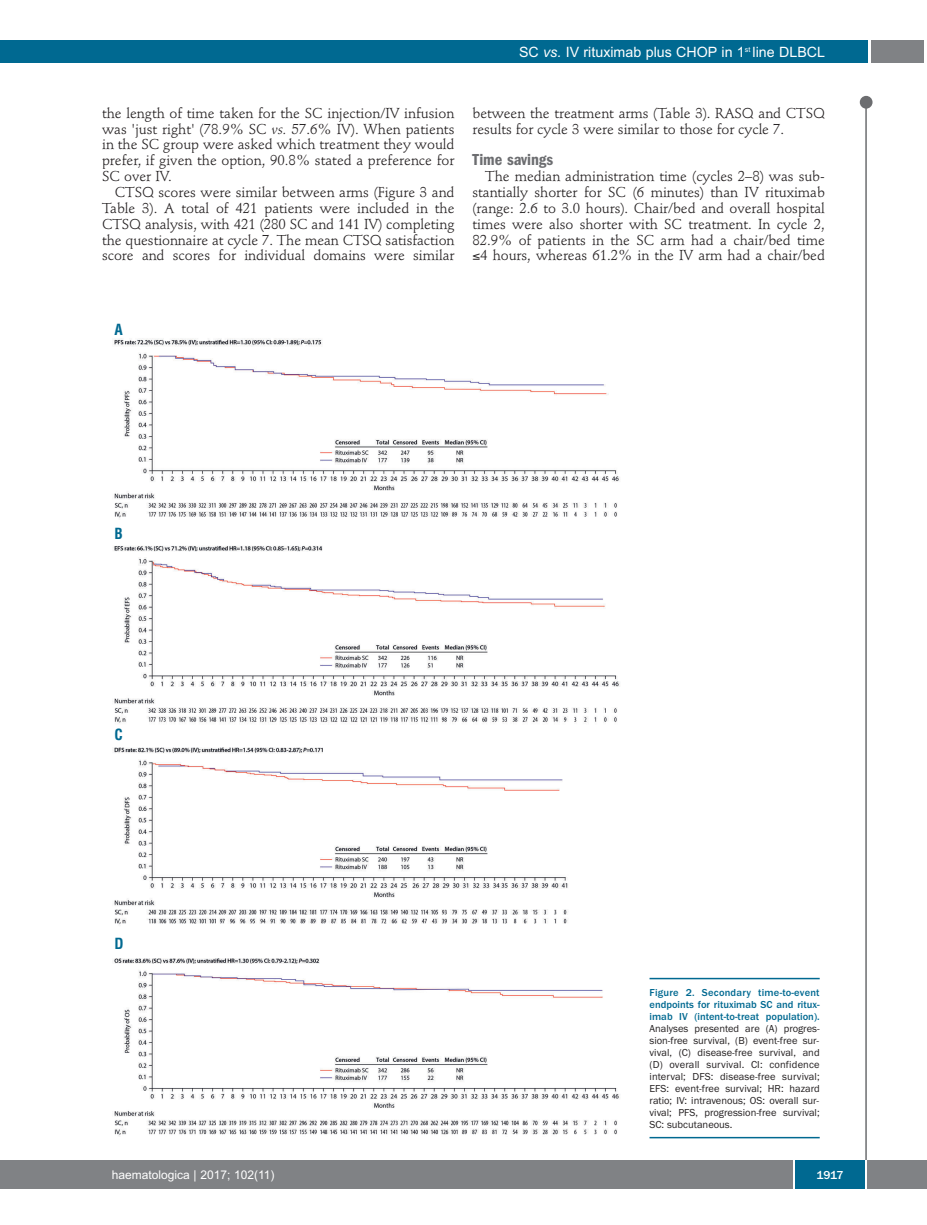
<style>
.page{position:relative;width:927px;height:1225px;background:#fff}
.page>*{position:absolute;margin:0;border:0;box-sizing:border-box;transform-origin:0 0}
.t1{font:600 condensed 16.5px "Franklin Gothic";color:#6c6d70}
.t2{font:700 condensed 15px "Helvetica";color:#006991}
.t3{font:14.25px/15.9px "Stempel Schneidler";letter-spacing:-.005em;color:#231f20;text-align:justify}
.t4{font:14.25px "Arial";color:#fff}
.t5{font:12px "Arial";color:#fff}
.t6{font:500 12px "Franklin Gothic";color:#fff}
.t7{font:10.5px/12px "Franklin Gothic";color:#231f20;text-align:justify}
.t8{font:500 10.5px/12px "Franklin Gothic";color:#006991;text-align:justify}
.s1{font-style:italic}
</style>
<div class="page">
<div style="left:860px;top:96px;width:12px;height:13px;background:#6c6d70;border-radius:50%"></div>
<hr style="left:865px;top:98px;width:2px;height:1062px;background:#6c6d70">
<div style="left:871px;top:40px;width:52px;height:22px;background:#808285"></div>
<div style="left:18px;top:40px;width:849px;height:22px;background:#006991"></div>
<div style="left:17px;top:1160px;width:910px;height:28px;background:#808285"></div>
<div style="left:795px;top:1160px;width:70px;height:28px;background:#006991"></div>
<hr style="left:793px;top:1160px;width:2px;height:28px;background:#fff">
<hr style="left:865px;top:1160px;width:2px;height:28px;background:#fff">
<div style="left:0;top:40px;width:19px;height:22px;background:#006991"></div>
<div style="left:0;top:1160px;width:18px;height:28px;background:#808285"></div>
<img style="left:113px;top:338px;width:507px;height:798px">
<hr style="left:649px;top:977px;width:171px;height:2px;background:#006991">
<hr style="left:649px;top:1136px;width:171px;height:2px;background:#006991">
<p class="t4" style="left:519px;top:44px;width:308px">SC <span class="s1">vs.</span> IV rituximab plus CHOP in 1<sup>st</sup> line DLBCL</p>
<p class="t3" style="left:102px;top:106px;width:354px">the length of time taken for the SC injection/IV infusion was 'just right' (78.9% SC <span class="s1">vs.</span> 57.6% IV). When patients in the SC group were asked which treatment they would prefer, if given the option, 90.8% stated a preference for SC over IV.</p>
<p class="t3" style="left:102px;top:185px;width:354px;text-indent:13px">CTSQ scores were similar between arms (Figure 3 and Table 3). A total of 421 patients were included in the CTSQ analysis, with 421 (280 SC and 141 IV) completing the questionnaire at cycle 7. The mean CTSQ satisfaction score and scores for individual domains were similar</p>
<p class="t3" style="left:472px;top:106px;width:354px">between the treatment arms (Table 3). RASQ and CTSQ results for cycle 3 were similar to those for cycle 7.</p>
<p class="t1" style="left:472px;top:154px;width:82px">Time savings</p>
<p class="t3" style="left:472px;top:170px;width:354px;text-indent:13px">The median administration time (cycles 2–8) was sub&shy;stantially shorter for SC (6 minutes) than IV rituximab (range: 2.6 to 3.0 hours). Chair/bed and overall hospital times were also shorter with SC treatment. In cycle 2, 82.9% of patients in the SC arm had a chair/bed time ≤4 hours, whereas 61.2% in the IV arm had a chair/bed</p>
<p class="t2" style="left:115px;top:321px;width:10px">A</p>
<p class="t2" style="left:115px;top:525px;width:10px">B</p>
<p class="t2" style="left:115px;top:726px;width:10px">C</p>
<p class="t2" style="left:115px;top:935px;width:11px">D</p>
<p class="t8" style="left:649px;top:986px;width:172px">Figure 2. Secondary time-to-event endpoints for rituximab SC and ritux&shy;imab IV (intent-to-treat population).</p>
<p class="t7" style="left:649px;top:1022px;width:172px">Analyses presented are (A) progres&shy;sion-free survival, (B) event-free sur&shy;vival, (C) disease-free survival, and (D) overall survival. CI: confidence interval; DFS: disease-free survival; EFS: event-free survival; HR: hazard ratio; IV: intravenous; OS: overall sur&shy;vival; PFS, progression-free survival; SC: subcutaneous.</p>
<p class="t5" style="left:112px;top:1167px;width:164px">haematologica | 2017; 102(11)</p>
<p class="t6" style="left:816px;top:1167px;width:29px">1917</p>
</div>
